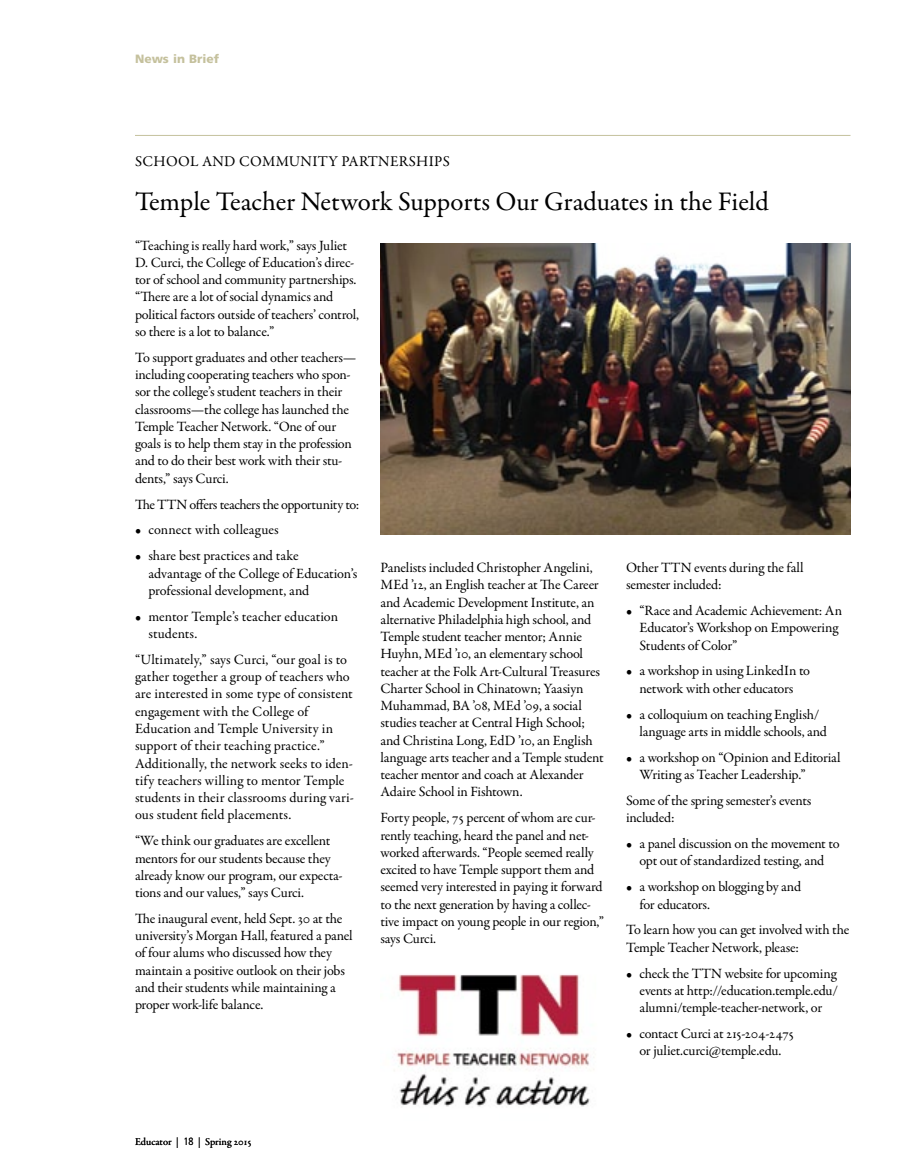
<style>
.page{position:relative;width:918px;height:1175px;background:#fff}
.page>*{position:absolute;margin:0;border:0;box-sizing:border-box;transform-origin:0 0}
.t1{font:27px "Garamond Premr Pro";letter-spacing:-.005em;color:#000}
.t2{font:15px "Garamond Premr Pro";letter-spacing:.02em;color:#000}
.t3{font:14.25px/17.2px "Garamond Premr Pro";letter-spacing:-.015em;color:#000}
.t4{font:14.25px/17.2px "Garamond Premr Pro";letter-spacing:.005em;color:#000}
.t5{font:14.25px "Garamond Premr Pro";letter-spacing:.01em;color:#000}
.t6{font:900 12px "Frutiger LT Std";color:#c5c19d}
.t7{font:10.5px "Garamond Premr Pro";color:#000}
.s1{font-family:"Helvetica Neue LT Std";font-weight:100;font-size:15px}
.s2{font-family:"Frutiger LT Std";font-weight:300;font-stretch:condensed}
</style>
<div class="page">
<img style="left:381px;top:243px;width:469px;height:291px">
<img style="left:394px;top:974px;width:200px;height:133px">
<hr style="left:135px;top:135px;width:715px;height:1px;background:#c5c19d">
<p class="t6" style="left:135px;top:52px;width:86px">News in Brief</p>
<h3 class="t2" style="left:135px;top:152px;width:316px">SCHOOL AND COMMUNITY PARTNERSHIPS</h3>
<h4 class="t1" style="left:135px;top:185px;width:635px">Temple Teacher Network Supports Our Graduates in the Field</h4>
<p class="t3" style="left:135px;top:237px;width:226px">“Teaching is really hard work,” says Juliet D. Curci, the College of Education’s direc&shy;tor of school and community partnerships. “There are a lot of social dynamics and political factors outside of teachers’ control, so there is a lot to balance.”</p>
<p class="t3" style="left:135px;top:349px;width:223px">To support graduates and other teachers— including cooperating teachers who spon&shy;sor the college’s student teachers in their classrooms—the college has launched the Temple Teacher Network. “One of our goals is to help them stay in the profession and to do their best work with their stu&shy;dents,” says Curci.</p>
<p class="t3" style="left:135px;top:496px;width:226px">The TTN offers teachers the opportunity to:</p>
<p class="t5" style="left:135px;top:521px;width:145px">• connect with colleagues</p>
<p class="t3" style="left:148px;top:547px;width:210px;text-indent:-13px">• share best practices and take<br>advantage of the College of Education’s professional development, and</p>
<p class="t3" style="left:148px;top:608px;width:191px;text-indent:-14px">• mentor Temple’s teacher education students.</p>
<p class="t4" style="left:135px;top:651px;width:220px">“Ultimately,” says Curci, “our goal is to gather together a group of teachers who are interested in some type of consistent engagement with the College of Education and Temple University in support of their teaching practice.” Additionally, the network seeks to iden&shy;tify teachers willing to mentor Temple students in their classrooms during vari&shy;ous student field placements.</p>
<p class="t3" style="left:135px;top:832px;width:209px">“We think our graduates are excellent mentors for our students because they already know our program, our expecta&shy;tions and our values,” says Curci.</p>
<p class="t3" style="left:135px;top:910px;width:219px">The inaugural event, held Sept. 30 at the university’s Morgan Hall, featured a panel of four alums who discussed how they maintain a positive outlook on their jobs and their students while maintaining a proper work-life balance.</p>
<p class="t3" style="left:381px;top:559px;width:225px">Panelists included Christopher Angelini, MEd ’12, an English teacher at The Career and Academic Development Institute, an alternative Philadelphia high school, and Temple student teacher mentor; Annie Huyhn, MEd ’10, an elementary school teacher at the Folk Art-Cultural Treasures Charter School in Chinatown; Yaasiyn Muhammad, BA ’08, MEd ’09, a social studies teacher at Central High School; and Christina Long, EdD ’10, an English language arts teacher and a Temple student teacher mentor and coach at Alexander Adaire School in Fishtown.</p>
<p class="t3" style="left:381px;top:809px;width:225px">Forty people, 75 percent of whom are cur&shy;rently teaching, heard the panel and net&shy;worked afterwards. “People seemed really excited to have Temple support them and seemed very interested in paying it forward to the next generation by having a collec&shy;tive impact on young people in our region,” says Curci.</p>
<p class="t3" style="left:626px;top:559px;width:179px">Other TTN events during the fall semester included:</p>
<p class="t3" style="left:639px;top:602px;width:204px;text-indent:-14px">• “Race and Academic Achievement: An<br>Educator’s Workshop on Empowering<br>Students of Color”</p>
<p class="t3" style="left:626px;top:662px;width:186px;text-align:center">• a workshop in using LinkedIn to network with other educators</p>
<p class="t3" style="left:640px;top:706px;width:189px;text-indent:-14px">• a colloquium on teaching English/ language arts in middle schools, and</p>
<p class="t3" style="left:639px;top:749px;width:203px;text-indent:-14px">• a workshop on “Opinion and Editorial<br>Writing as Teacher Leadership.”</p>
<p class="t3" style="left:626px;top:792px;width:187px">Some of the spring semester’s events included:</p>
<p class="t3" style="left:626px;top:835px;width:215px;text-align:center">• a panel discussion on the movement to opt out of standardized testing, and</p>
<p class="t3" style="left:640px;top:878px;width:163px;text-indent:-14px">• a workshop on blogging by and for educators.</p>
<p class="t3" style="left:626px;top:921px;width:225px">To learn how you can get involved with the<br>Temple Teacher Network, please:</p>
<p class="t3" style="left:639px;top:964px;width:200px;text-align:justify;text-indent:-14px">• check the TTN website for upcoming events at http://education.temple.edu/ alumni/temple-teacher-network, or</p>
<p class="t3" style="left:626px;top:1025px;width:170px;text-align:center">• contact Curci at 215-204-2475 or juliet.curci@temple.edu.</p>
<p class="t7" style="left:135px;top:1135px;width:118px">Educator <span class="s1">l</span> <span class="s2">18</span> <span class="s1">l</span> Spring 2015</p>
</div>
